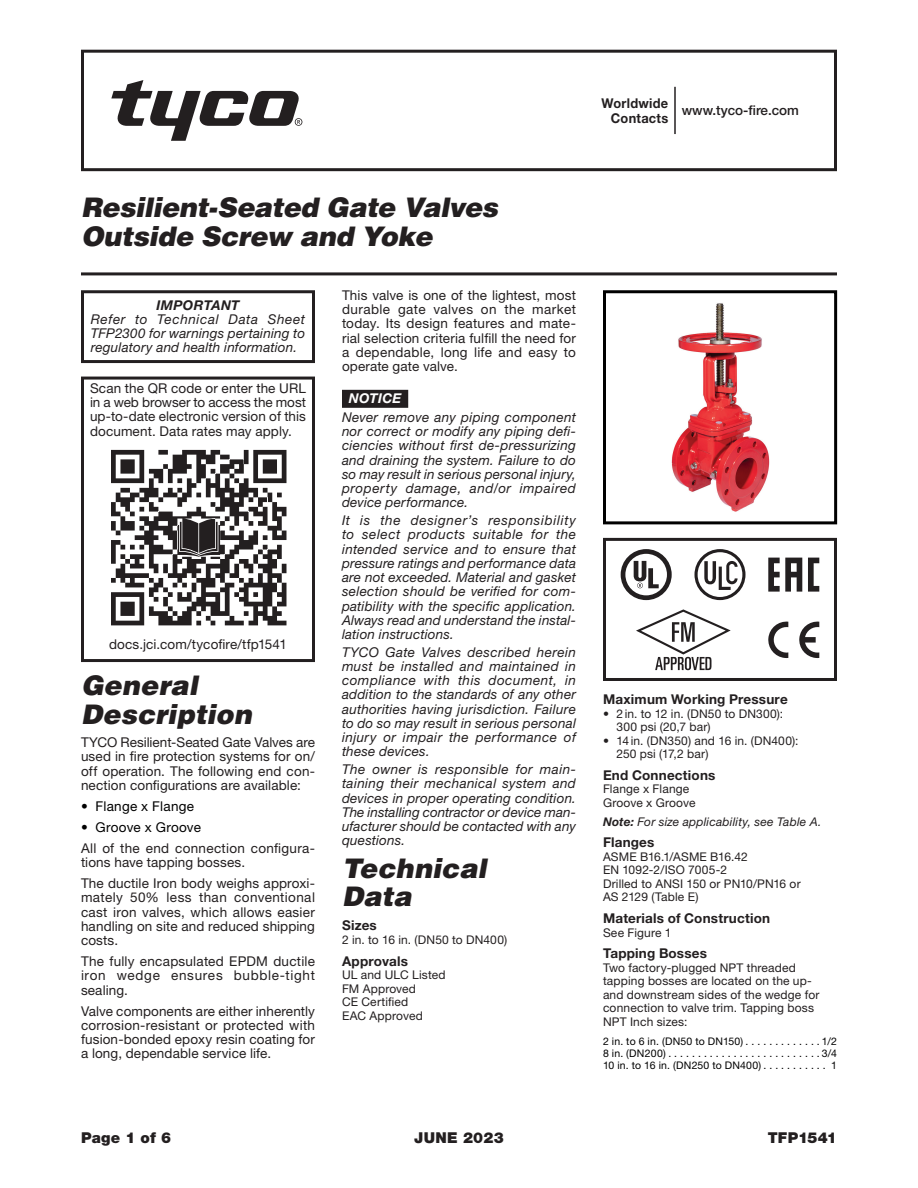
<style>
.page{position:relative;width:918px;height:1188px;background:#fff}
.page>*{position:absolute;margin:0;border:0;box-sizing:border-box;transform-origin:0 0}
.Ital_Header{font:italic 900 27px/28.8px "Helvetica LT Std";letter-spacing:-.01em;color:#231f20}
.t1{font:900 15px "Helvetica Neue LT Std";letter-spacing:.015em;color:#231f20}
.t2{font:900 15px "Helvetica Neue LT Std";letter-spacing:-.005em;color:#231f20}
.Data_copy_warning{font:italic 13.5px/14.2px "Helvetica Neue LT Std";letter-spacing:.015em;color:#231f20;text-align:justify}
.Data_Text_2{font:13.5px/14.2px "Helvetica Neue LT Std";letter-spacing:.01em;color:#231f20;text-align:justify}
.Paragraph_head{font:700 13.5px "Helvetica Neue LT Std";letter-spacing:.015em;color:#231f20}
.t3{font:13.5px "Helvetica Neue LT Std";letter-spacing:.02em;color:#000}
.Paragraph_head-2{font:700 13.5px/15px "Helvetica Neue LT Std";letter-spacing:.015em;color:#231f20;text-align:right;scale:.95 1}
.t4{font:500 13.5px "Helvetica Neue LT Std";color:#231f20}
.t5{font:italic 700 13.5px "Helvetica Neue LT Std";letter-spacing:.025em;color:#231f20}
.NoticeK_O{font:italic 700 13.5px "Helvetica Neue LT Std";letter-spacing:.02em;color:#fff}
.Tech_Data_Section_Le{font:12px/13.5px "Helvetica Neue LT Std";letter-spacing:.015em;color:#231f20}
.Tech_Data_Section_It{font:italic 12px "Helvetica Neue LT Std";letter-spacing:.015em;color:#231f20}
.Tech_Data_Phys_Chara{font:10.5px "Helvetica Neue LT Std";letter-spacing:.02em;color:#000}
.s1{font-weight:700}
</style>
<div class="page">
<div style="left:81px;top:50px;width:756px;height:121px;border:3px solid #231f20"></div>
<hr style="left:81px;top:272px;width:756px;height:3px;background:#231f20">
<hr style="left:674px;top:87px;width:2px;height:47px;background:#231f20">
<svg style="left:111px;top:80px;width:191px;height:61px"></svg>
<div style="left:81px;top:290px;width:234px;height:73px;border:3px solid #231f20"></div>
<div style="left:81px;top:377px;width:234px;height:285px;border:3px solid #231f20"></div>
<svg style="left:111px;top:450px;width:175px;height:175px"></svg>
<img style="left:671px;top:303px;width:99px;height:209px">
<div style="left:603px;top:290px;width:234px;height:234px;border:3px solid #000"></div>
<svg style="left:621px;top:549px;width:51px;height:51px"></svg>
<svg style="left:694px;top:549px;width:52px;height:51px"></svg>
<svg style="left:636px;top:609px;width:95px;height:61px"></svg>
<svg style="left:768px;top:558px;width:51px;height:34px"></svg>
<svg style="left:768px;top:622px;width:51px;height:36px"></svg>
<div style="left:342px;top:390px;width:66px;height:18px;background:#231f20"></div>
<div style="left:603px;top:538px;width:234px;height:143px;border:3px solid #231f20"></div>
<p class="Paragraph_head-2" style="left:602px;top:95px;width:72px">Worldwide<br>Contacts</p>
<p class="t4" style="left:682px;top:102px;width:119px">www.tyco-fire.com</p>
<h1 class="Ital_Header" style="left:81px;top:193px;width:419px">Resilient-Seated Gate Valves<br>Outside Screw and Yoke</h1>
<p class="t5" style="left:156px;top:296px;width:85px">IMPORTANT</p>
<p class="Data_copy_warning" style="left:91px;top:312px;width:216px">Refer to Technical Data Sheet TFP2300 for warnings pertaining to regulatory and health information.</p>
<p class="Data_Text_2" style="left:90px;top:381px;width:218px">Scan the QR code or enter the URL in a web browser to access the most up-to-date electronic version of this document. Data rates may apply.</p>
<p class="Data_Text_2" style="left:109px;top:636px;width:179px">docs.jci.com/tycofire/tfp1541</p>
<p class="Ital_Header" style="left:81px;top:671px;width:172px">General<br>Description</p>
<p class="Data_Text_2" style="left:81px;top:735px;width:236px">TYCO Resilient-Seated Gate Valves are used in fire protection systems for on/ off operation. The following end con&shy;nection configurations are available:</p>
<p class="t3" style="left:81px;top:798px;width:115px">• Flange x Flange</p>
<p class="t3" style="left:81px;top:819px;width:121px">• Groove x Groove</p>
<p class="Data_Text_2" style="left:81px;top:841px;width:236px">All of the end connection configura&shy;tions have tapping bosses.</p>
<p class="Data_Text_2" style="left:81px;top:876px;width:236px">The ductile Iron body weighs approxi&shy;mately 50% less than conventional cast iron valves, which allows easier handling on site and reduced shipping costs.</p>
<p class="Data_Text_2" style="left:81px;top:954px;width:236px">The fully encapsulated EPDM ductile iron wedge ensures bubble-tight sealing.</p>
<p class="Data_Text_2" style="left:81px;top:1004px;width:236px">Valve components are either inherently corrosion-resistant or protected with fusion-bonded epoxy resin coating for a long, dependable service life.</p>
<p class="Data_Text_2" style="left:342px;top:288px;width:236px">This valve is one of the lightest, most durable gate valves on the market today. Its design features and mate&shy;rial selection criteria fulfill the need for a dependable, long life and easy to operate gate valve.</p>
<p class="NoticeK_O" style="left:349px;top:390px;width:54px">NOTICE</p>
<p class="Data_copy_warning" style="left:342px;top:410px;width:236px">Never remove any piping component nor correct or modify any piping defi&shy;ciencies without first de-pressurizing and draining the system. Failure to do so may result in serious personal injury, property damage, and/or impaired device performance.</p>
<p class="Data_copy_warning" style="left:342px;top:513px;width:236px">It is the designer’s responsibility to select products suitable for the intended service and to ensure that pressure ratings and performance data are not exceeded. Material and gasket selection should be verified for com&shy;patibility with the specific application.<br>Always read and understand the instal&shy;lation instructions.</p>
<p class="Data_copy_warning" style="left:342px;top:644px;width:236px">TYCO Gate Valves described herein must be installed and maintained in compliance with this document, in addition to the standards of any other authorities having jurisdiction. Failure to do so may result in serious personal injury or impair the performance of these devices.</p>
<p class="Data_copy_warning" style="left:342px;top:762px;width:236px">The owner is responsible for main&shy;taining their mechanical system and devices in proper operating condition.<br>The installing contractor or device man&shy;ufacturer should be contacted with any questions.</p>
<p class="Ital_Header" style="left:342px;top:853px;width:146px">Technical<br>Data</p>
<p class="Paragraph_head" style="left:342px;top:917px;width:36px">Sizes</p>
<p class="Tech_Data_Section_Le" style="left:342px;top:933px;width:167px">2 in. to 16 in. (DN50 to DN400)</p>
<p class="Paragraph_head" style="left:342px;top:953px;width:67px">Approvals</p>
<p class="Tech_Data_Section_Le" style="left:342px;top:968px;width:105px">UL and ULC Listed<br>FM Approved<br>CE Certified<br>EAC Approved</p>
<p class="Paragraph_head" style="left:603px;top:691px;width:186px">Maximum Working Pressure</p>
<p class="Tech_Data_Section_Le" style="left:616px;top:706px;width:168px;text-indent:-14px">• 2in. to 12 in. (DN50 to DN300):<br>300 psi (20,7 bar)</p>
<p class="Tech_Data_Section_Le" style="left:616px;top:733px;width:183px;text-indent:-14px">• 14in. (DN350) and 16 in. (DN400):<br>250 psi (17,2 bar)</p>
<p class="Paragraph_head" style="left:603px;top:767px;width:114px">End Connections</p>
<p class="Tech_Data_Section_Le" style="left:603px;top:782px;width:88px">Flange x Flange</p>
<p class="Tech_Data_Section_Le" style="left:603px;top:796px;width:94px">Groove x Groove</p>
<p class="Tech_Data_Section_It" style="left:603px;top:814px;width:220px"><span class="s1">Note:</span> For size applicability, see Table A.</p>
<p class="Paragraph_head" style="left:603px;top:834px;width:53px">Flanges</p>
<p class="Tech_Data_Section_Le" style="left:603px;top:850px;width:199px">ASME B16.1/ASME B16.42<br>EN 1092-2/ISO 7005-2<br>Drilled to ANSI 150 or PN10/PN16 or<br>AS 2129 (Table E)</p>
<p class="Paragraph_head" style="left:603px;top:910px;width:169px">Materials of Construction</p>
<p class="Tech_Data_Section_Le" style="left:603px;top:925px;width:70px">See Figure 1</p>
<p class="Paragraph_head" style="left:603px;top:945px;width:106px">Tapping Bosses</p>
<p class="Tech_Data_Section_Le" style="left:603px;top:961px;width:218px">Two factory-plugged NPT threaded tapping bosses are located on the up&shy;and downstream sides of the wedge for connection to valve trim. Tapping boss<br>NPT Inch sizes:</p>
<p class="Tech_Data_Phys_Chara" style="left:603px;top:1035px;width:145px">2 in. to 6 in. (DN50 to DN150).............</p>
<p class="Tech_Data_Phys_Chara" style="left:822px;top:1035px;width:17px">1/2</p>
<p class="Tech_Data_Phys_Chara" style="left:603px;top:1047px;width:67px">8 in. (DN200)..........................</p>
<p class="Tech_Data_Phys_Chara" style="left:822px;top:1047px;width:17px">3/4</p>
<p class="Tech_Data_Phys_Chara" style="left:603px;top:1059px;width:163px">10 in. to 16 in. (DN250 to DN400)............</p>
<p class="Tech_Data_Phys_Chara" style="left:831px;top:1059px;width:7px">1</p>
<p class="t1" style="left:81px;top:1128px;width:92px">Page 1 of 6</p>
<p class="t1" style="left:414px;top:1128px;width:91px">JUNE 2023</p>
<p class="t2" style="left:768px;top:1128px;width:71px">TFP1541</p>
</div>
